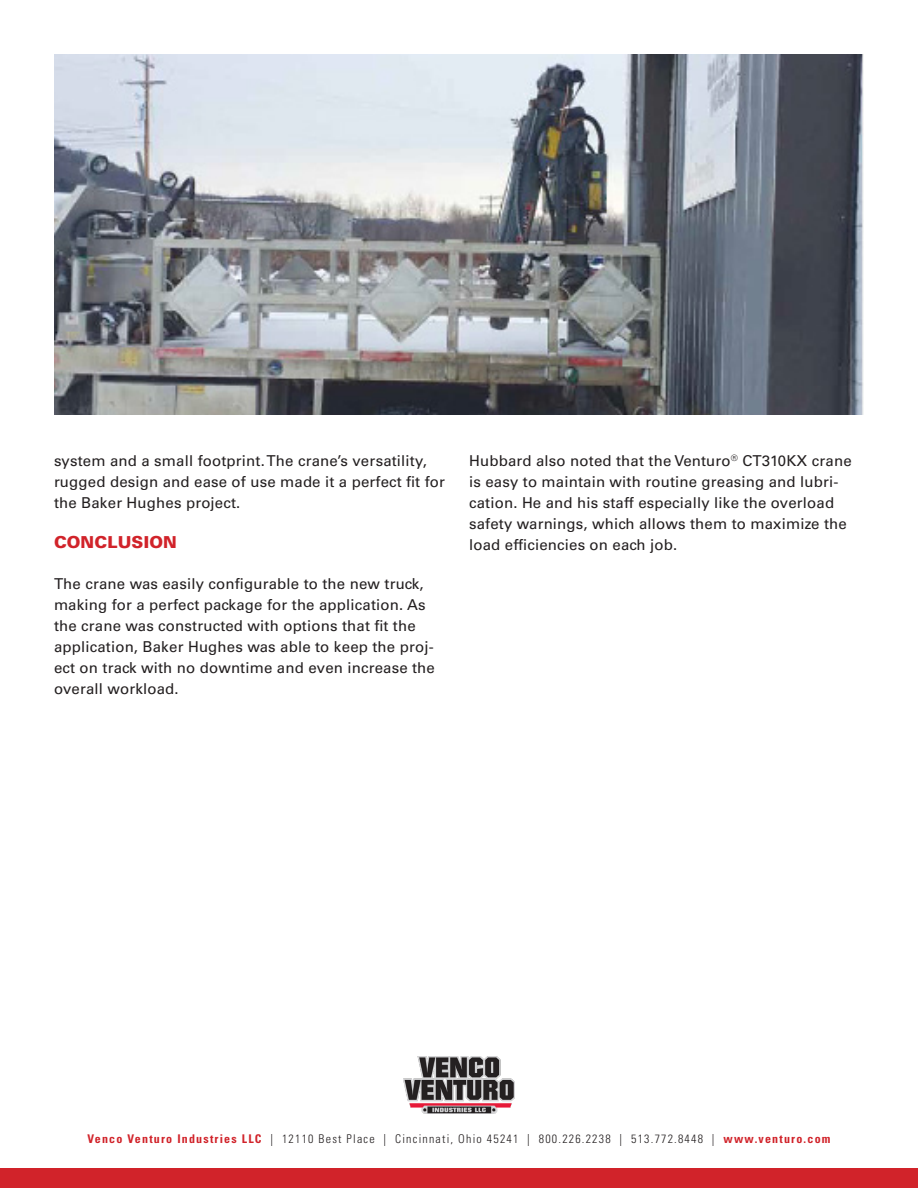
<style>
.page{position:relative;width:918px;height:1188px;background:#fff}
.page>*{position:absolute;margin:0;border:0;box-sizing:border-box;transform-origin:0 0}
.t1{font:900 16.5px "Univers LT Std";letter-spacing:.01em;color:#d1232a}
.t2{font:15px/21px "Univers LT Std";letter-spacing:.01em;color:#231f20}
.t3{font:300 condensed 12px "Univers LT Std";letter-spacing:.1em;color:#231f20}
.s1{font-weight:700;color:#d1232a}
</style>
<div class="page">
<img style="left:54px;top:54px;width:810px;height:361px">
<img style="left:404px;top:1057px;width:110px;height:56px">
<div style="left:0;top:1168px;width:918px;height:20px;background:#d1232a"></div>
<p class="t2" style="left:54px;top:450px;width:392px">system and a small footprint. The crane’s versatility, rugged design and ease of use made it a perfect fit for the Baker Hughes project.</p>
<p class="t1" style="left:54px;top:532px;width:125px">CONCLUSION</p>
<p class="t2" style="left:54px;top:573px;width:382px">The crane was easily configurable to the new truck, making for a perfect package for the application. As the crane was constructed with options that fit the application, Baker Hughes was able to keep the proj&shy;ect on track with no downtime and even increase the overall workload.</p>
<p class="t2" style="left:469px;top:450px;width:384px">Hubbard also noted that the Venturo<sup>®</sup> CT310KX crane is easy to maintain with routine greasing and lubri&shy;cation. He and his staff especially like the overload safety warnings, which allows them to maximize the load efficiencies on each job.</p>
<p class="t3" style="left:87px;top:1131px;width:745px"><span class="s1">Venco Venturo Industries LLC</span> | 12110 Best Place | Cincinnati, Ohio 45241 | 800.226.2238 | 513.772.8448 | <span class="s1">www.venturo.com</span></p>
</div>
